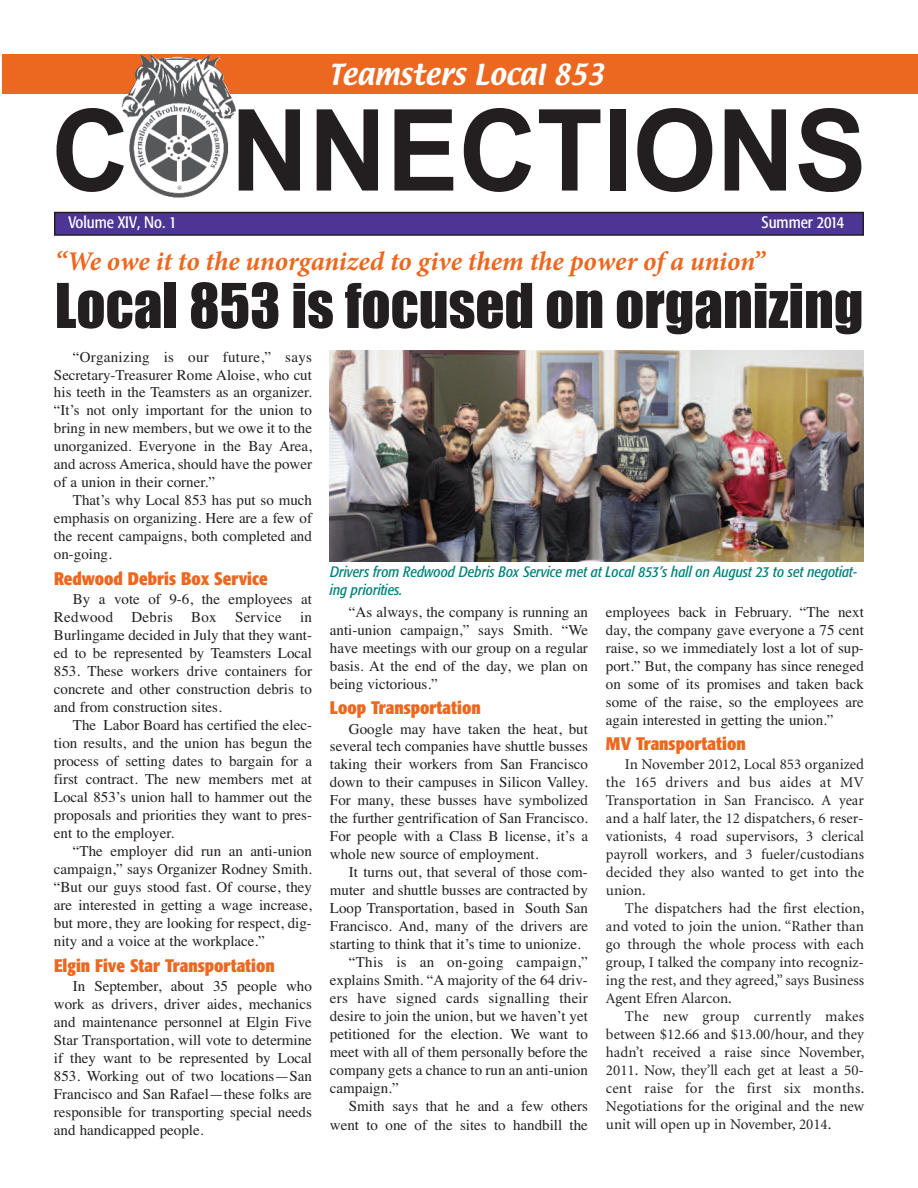
<style>
.page{position:relative;width:918px;height:1188px;background:#fff}
.page>*{position:absolute;margin:0;border:0;box-sizing:border-box;transform-origin:0 0}
.t1{font:700 113.4px "Arial";color:#231f20;scale:.95 1}
.t2{font:57px "Impact";color:#231f20}
.t3{font:italic 700 27px "Minion Pro";letter-spacing:-.005em;color:#ec6820}
.t4{font:25.5px "Textile";color:#fff}
.t5{font:700 condensed 18px "Formata";color:#ec6820}
.t6{font:condensed 16.5px "Formata";color:#fff}
.t7{font:15px/18px "Times";color:#231f20;text-align:justify}
.t8{font:15px/18px "Minion";color:#231f20;text-align:justify}
.t9{font:italic condensed 15px/18px "Formata";color:#00827a}
.t10{font:15px "Times";letter-spacing:.02em;color:#231f20}
</style>
<div class="page">
<div style="left:2px;top:54px;width:916px;height:40px;background:#ec6820"></div>
<div style="left:55px;top:213px;width:808px;height:22px;background:#4d3595"></div>
<div style="left:54px;top:212px;width:810px;height:24px;border:2px solid #231f20"></div>
<img style="left:121px;top:54px;width:115px;height:144px">
<img style="left:329px;top:350px;width:535px;height:212px">
<h3 class="t4" style="left:329px;top:61px;width:277px">Teamsters Local 853</h3>
<h1 class="t1" style="left:51px;top:85px;width:860px">C NNECTIONS</h1>
<p class="t6" style="left:68px;top:216px;width:110px">Volume XIV, No. 1</p>
<p class="t6" style="left:762px;top:216px;width:84px">Summer 2014</p>
<h3 class="t3" style="left:55px;top:251px;width:712px">“We owe it to the unorganized to give them the power of a union”</h3>
<h2 class="t2" style="left:55px;top:275px;width:810px">Local 853 is focused on organizing</h2>
<p class="t7" style="left:54px;top:347px;width:260px;text-indent:19px">“Organizing is our future,” says Secretary-Treasurer Rome Aloise, who cut his teeth in the Teamsters as an organizer. “It’s not only important for the union to bring in new members, but we owe it to the unorganized. Everyone in the Bay Area, and across America, should have the power of a union in their corner.”</p>
<p class="t7" style="left:54px;top:491px;width:260px;text-indent:19px">That’s why Local 853 has put so much emphasis on organizing. Here are a few of the recent campaigns, both completed and on-going.</p>
<p class="t5" style="left:54px;top:572px;width:215px">Redwood Debris Box Service</p>
<p class="t7" style="left:54px;top:590px;width:260px;text-indent:19px">By a vote of 9-6, the employees at Redwood Debris Box Service in Burlingame decided in July that they want&shy;ed to be represented by Teamsters Local 853. These workers drive containers for concrete and other construction debris to and from construction sites.</p>
<p class="t7" style="left:54px;top:716px;width:260px;text-indent:19px">The Labor Board has certified the elec&shy;tion results, and the union has begun the process of setting dates to bargain for a first contract. The new members met at Local 853’s union hall to hammer out the proposals and priorities they want to pres&shy;ent to the employer.</p>
<p class="t7" style="left:54px;top:842px;width:260px;text-indent:19px">“The employer did run an anti-union campaign,” says Organizer Rodney Smith. “But our guys stood fast. Of course, they are interested in getting a wage increase, but more, they are looking for respect, dig&shy;nity and a voice at the workplace.”</p>
<p class="t5" style="left:54px;top:959px;width:222px">Elgin Five Star Transportation</p>
<p class="t7" style="left:54px;top:977px;width:260px;text-indent:19px">In September, about 35 people who work as drivers, driver aides, mechanics and maintenance personnel at Elgin Five Star Transportation, will vote to determine if they want to be represented by Local 853. Working out of two locations—San Francisco and San Rafael—these folks are responsible for transporting special needs and handicapped people.</p>
<p class="t9" style="left:330px;top:564px;width:528px">Drivers from Redwood Debris Box Service met at Local 853’s hall on August 23 to set negotiat&shy;ing priorities.</p>
<p class="t7" style="left:330px;top:602px;width:260px;text-indent:19px">“As always, the company is running an anti-union campaign,” says Smith. “We have meetings with our group on a regular basis. At the end of the day, we plan on being victorious.”</p>
<p class="t5" style="left:330px;top:701px;width:152px">Loop Transportation</p>
<p class="t7" style="left:330px;top:719px;width:260px;text-indent:19px">Google may have taken the heat, but several tech companies have shuttle busses taking their workers from San Francisco down to their campuses in Silicon Valley.<br>For many, these busses have symbolized the further gentrification of San Francisco.<br>For people with a Class B license, it’s a whole new source of employment.</p>
<p class="t7" style="left:349px;top:863px;width:241px">It turns out, that several of those com-</p>
<p class="t7" style="left:330px;top:881px;width:260px">muter and shuttle busses are contracted by</p>
<p class="t7" style="left:330px;top:899px;width:259px">Loop Transportation, based in South San</p>
<p class="t7" style="left:330px;top:917px;width:260px">Francisco. And, many of the drivers are</p>
<p class="t7" style="left:330px;top:935px;width:252px">starting to think that it’s time to unionize.</p>
<p class="t10" style="left:349px;top:954px;width:241px">“This is an on-going campaign,”</p>
<p class="t7" style="left:330px;top:971px;width:259px">explains Smith. “A majority of the 64 driv-</p>
<p class="t7" style="left:330px;top:989px;width:260px">ers have signed cards signalling their</p>
<p class="t7" style="left:330px;top:1007px;width:259px">desire to join the union, but we haven’t yet</p>
<p class="t7" style="left:330px;top:1025px;width:259px">petitioned for the election. We want to</p>
<p class="t7" style="left:330px;top:1043px;width:260px">meet with all of them personally before the</p>
<p class="t7" style="left:330px;top:1061px;width:259px">company gets a chance to run an anti-union</p>
<p class="t7" style="left:330px;top:1079px;width:70px">campaign.”</p>
<p class="t7" style="left:349px;top:1097px;width:241px">Smith says that he and a few others</p>
<p class="t7" style="left:330px;top:1115px;width:259px">went to one of the sites to handbill the</p>
<p class="t7" style="left:606px;top:602px;width:260px">employees back in February. “The next day, the company gave everyone a 75 cent raise, so we immediately lost a lot of sup&shy;port.” But, the company has since reneged on some of its promises and taken back some of the raise, so the employees are again interested in getting the union.”</p>
<p class="t5" style="left:606px;top:737px;width:141px">MV Transportation</p>
<p class="t8" style="left:606px;top:756px;width:260px;text-indent:19px">In November 2012, Local 853 organized the 165 drivers and bus aides at MV Transportation in San Francisco. A year and a half later, the 12 dispatchers, 6 reser&shy;vationists, 4 road supervisors, 3 clerical payroll workers, and 3 fueler/custodians decided they also wanted to get into the union.</p>
<p class="t8" style="left:606px;top:900px;width:260px;text-indent:19px">The dispatchers had the first election, and voted to join the union. “Rather than go through the whole process with each group, I talked the company into recogniz&shy;ing the rest, and they agreed,” says Business Agent Efren Alarcon.</p>
<p class="t8" style="left:606px;top:1008px;width:260px;text-indent:19px">The new group currently makes between $12.66 and $13.00/hour, and they hadn’t received a raise since November, 2011. Now, they’ll each get at least a 50- cent raise for the first six months.<br>Negotiations for the original and the new unit will open up in November, 2014.</p>
</div>
